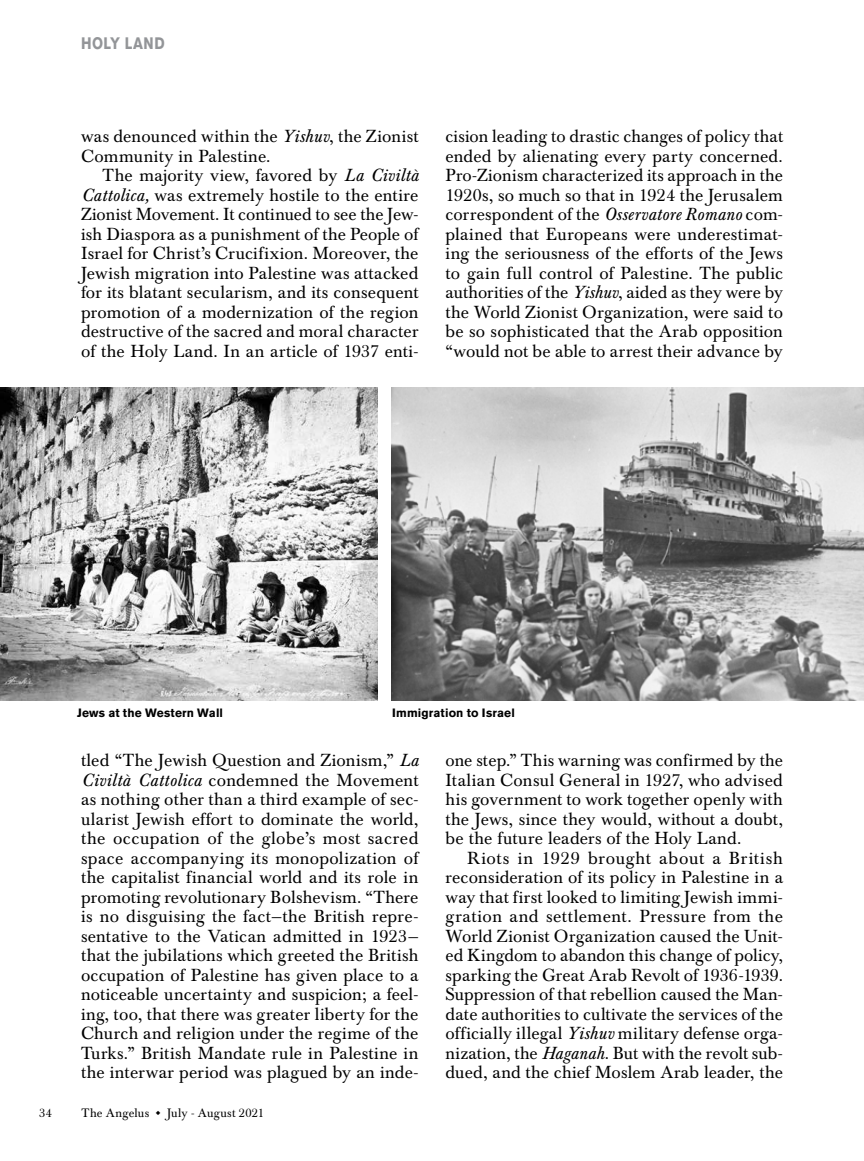
<style>
.page{position:relative;width:864px;height:1161px;background:#fff}
.page>*{position:absolute;margin:0;border:0;box-sizing:border-box;transform-origin:0 0}
.t1{font:17.25px/19.5px "Baskerville BE";letter-spacing:.01em;color:#000;text-align:justify}
.t2{font:700 16.5px "Akzidenz Grotesk BE";letter-spacing:.035em;color:#939598;scale:.85 1}
.t3{font:700 12px "Akzidenz Grotesk BE";letter-spacing:.01em;color:#000}
.t4{font:12px "Baskerville BE";letter-spacing:.02em;color:#000}
.s1{font-style:italic}
</style>
<div class="page">
<img style="left:0;top:387px;width:378px;height:313px">
<img style="left:392px;top:387px;width:472px;height:313px">
<p class="t2" style="left:81px;top:34px;width:100px">HOLY LAND</p>
<p class="t1" style="left:81px;top:127px;width:339px">was denounced within the <span class="s1">Yishuv</span>, the Zionist<br>Community in Palestine.</p>
<p class="t1" style="left:81px;top:166px;width:339px;text-indent:22px">The majority view, favored by <span class="s1">La Civiltà Cattolica,</span> was extremely hostile to the entire Zionist Movement. It continued to see the Jew&shy;ish Diaspora as a punishment of the People of Israel for Christ’s Crucifixion. Moreover, the Jewish migration into Palestine was attacked for its blatant secularism, and its consequent promotion of a modernization of the region destructive of the sacred and moral character of the Holy Land. In an article of 1937 enti-</p>
<p class="t1" style="left:446px;top:127px;width:339px">cision leading to drastic changes of policy that ended by alienating every party concerned.<br>Pro-Zionism characterized its approach in the 1920s, so much so that in 1924 the Jerusalem correspondent of the <span class="s1">Osservatore Romano</span> com&shy;plained that Europeans were underestimat&shy;ing the seriousness of the efforts of the Jews to gain full control of Palestine. The public authorities of the <span class="s1">Yishuv</span>, aided as they were by the World Zionist Organization, were said to be so sophisticated that the Arab opposition “would not be able to arrest their advance by</p>
<p class="t3" style="left:77px;top:706px;width:148px">Jews at the Western Wall</p>
<p class="t3" style="left:392px;top:706px;width:124px">Immigration to Israel</p>
<p class="t1" style="left:81px;top:751px;width:339px">tled “The Jewish Question and Zionism,” <span class="s1">La Civiltà Cattolica</span> condemned the Movement as nothing other than a third example of sec&shy;ularist Jewish effort to dominate the world, the occupation of the globe’s most sacred space accompanying its monopolization of the capitalist financial world and its role in promoting revolutionary Bolshevism. “There is no disguising the fact—the British repre&shy;sentative to the Vatican admitted in 1923— that the jubilations which greeted the British occupation of Palestine has given place to a noticeable uncertainty and suspicion; a feel&shy;ing, too, that there was greater liberty for the Church and religion under the regime of the Turks.” British Mandate rule in Palestine in the interwar period was plagued by an inde-</p>
<p class="t4" style="left:39px;top:1106px;width:15px">34</p>
<p class="t4" style="left:82px;top:1106px;width:184px">The Angelus ◆ July - August 2021</p>
<p class="t1" style="left:446px;top:751px;width:339px">one step.” This warning was confirmed by the Italian Consul General in 1927, who advised his government to work together openly with the Jews, since they would, without a doubt, be the future leaders of the Holy Land.</p>
<p class="t1" style="left:446px;top:848px;width:339px;text-indent:22px">Riots in 1929 brought about a British reconsideration of its policy in Palestine in a way that first looked to limiting Jewish immi&shy;gration and settlement. Pressure from the World Zionist Organization caused the Unit&shy;ed Kingdom to abandon this change of policy, sparking the Great Arab Revolt of 1936-1939.<br>Suppression of that rebellion caused the Man&shy;date authorities to cultivate the services of the officially illegal <span class="s1">Yishuv</span> military defense orga&shy;nization, the <span class="s1">Haganah</span>. But with the revolt sub&shy;dued, and the chief Moslem Arab leader, the</p>
</div>
